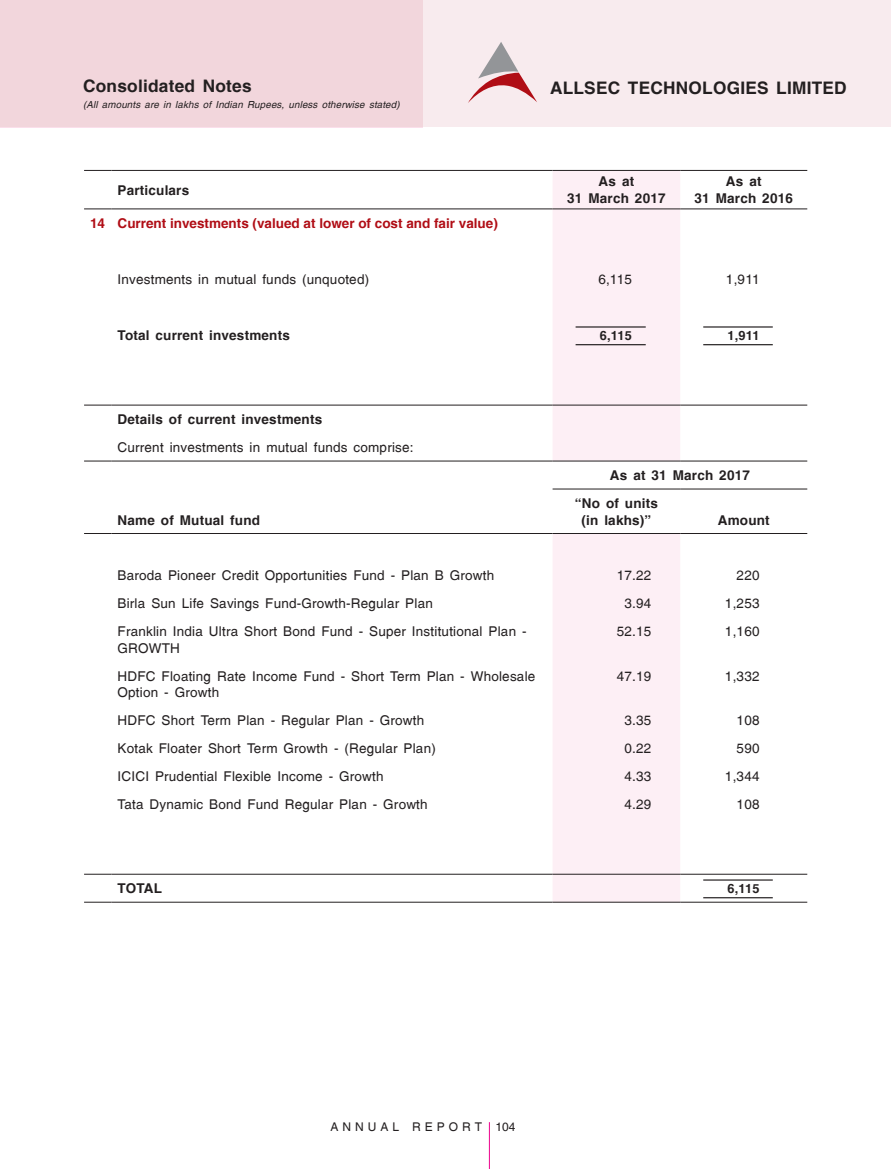
<style>
.page{position:relative;width:891px;height:1169px;background:#fff}
.page>*{position:absolute;margin:0;border:0;box-sizing:border-box;transform-origin:0 0}
.Header_bold{font:700 17.25px "Switzerland";letter-spacing:.015em;color:#231f20}
.Table_Text{font:13.5px/16.5px "Switzerland Plain";letter-spacing:.015em;color:#231f20}
.Table_Text-2{font:700 13.5px/16.5px "Switzerland";letter-spacing:.015em;color:#231f20;text-align:center}
.Subhead_1{font:700 13.5px "Switzerland";color:#b00d15}
.Rule_2{font:700 12.75px "Switzerland";letter-spacing:-.015em;color:#231f20}
.t1{font:12px "Switzerland Plain";letter-spacing:.335em;color:#231f20}
.Body_text{font:italic 9.75px "Switzerland";letter-spacing:.015em;color:#231f20}
</style>
<div class="page">
<div style="left:423px;top:0;width:468px;height:127px;background:#f8ebee"></div>
<hr style="left:489px;top:1122px;width:1px;height:47px;background:#ed028c">
<svg style="left:468px;top:42px;width:69px;height:61px"></svg>
<div style="left:0;top:0;width:423px;height:127px;background:#f2d6dc"></div>
<svg style="left:553px;top:171px;width:127px;height:730px;fill:#fdeff5"></svg>
<svg style="left:84px;top:170px;width:28px;height:1px"></svg>
<hr style="left:112px;top:170px;width:441px;height:1px;background:#231f20">
<hr style="left:553px;top:170px;width:127px;height:1px;background:#231f20">
<hr style="left:680px;top:170px;width:127px;height:1px;background:#231f20">
<svg style="left:84px;top:208px;width:28px;height:1px"></svg>
<hr style="left:112px;top:208px;width:441px;height:1px;background:#231f20">
<hr style="left:553px;top:208px;width:127px;height:1px;background:#231f20">
<hr style="left:680px;top:208px;width:127px;height:1px;background:#231f20">
<svg style="left:84px;top:405px;width:28px;height:1px"></svg>
<svg style="left:84px;top:461px;width:28px;height:1px"></svg>
<hr style="left:112px;top:461px;width:441px;height:1px;background:#231f20">
<svg style="left:84px;top:533px;width:28px;height:1px"></svg>
<hr style="left:112px;top:533px;width:441px;height:1px;background:#231f20">
<hr style="left:553px;top:533px;width:127px;height:1px;background:#231f20">
<hr style="left:680px;top:533px;width:127px;height:1px;background:#231f20">
<hr style="left:553px;top:461px;width:127px;height:1px;background:#231f20">
<hr style="left:680px;top:461px;width:127px;height:1px;background:#231f20">
<hr style="left:553px;top:488px;width:127px;height:1px;background:#231f20">
<hr style="left:680px;top:488px;width:127px;height:1px;background:#231f20">
<hr style="left:112px;top:405px;width:441px;height:1px;background:#231f20">
<hr style="left:553px;top:405px;width:127px;height:1px;background:#231f20">
<hr style="left:680px;top:405px;width:127px;height:1px;background:#231f20">
<svg style="left:84px;top:874px;width:28px;height:1px"></svg>
<hr style="left:112px;top:874px;width:441px;height:1px;background:#231f20">
<hr style="left:553px;top:874px;width:127px;height:1px;background:#231f20">
<hr style="left:680px;top:874px;width:127px;height:1px;background:#231f20">
<svg style="left:84px;top:901px;width:28px;height:1px"></svg>
<hr style="left:112px;top:901px;width:441px;height:1px;background:#231f20">
<hr style="left:553px;top:901px;width:127px;height:1px;background:#231f20">
<hr style="left:680px;top:901px;width:127px;height:1px;background:#231f20">
<hr style="left:576px;top:326px;width:70px;height:1px;background:#231f20">
<hr style="left:576px;top:344px;width:70px;height:1px;background:#231f20">
<hr style="left:703px;top:326px;width:70px;height:1px;background:#231f20">
<hr style="left:703px;top:344px;width:70px;height:1px;background:#231f20">
<hr style="left:703px;top:879px;width:70px;height:1px;background:#231f20">
<hr style="left:703px;top:897px;width:70px;height:1px;background:#231f20">
<p class="Header_bold" style="left:83px;top:75px;width:170px">Consolidated Notes</p>
<p class="Body_text" style="left:83px;top:99px;width:318px">(All amounts are in lakhs of Indian Rupees, unless otherwise stated)</p>
<p class="Header_bold" style="left:550px;top:78px;width:298px">ALLSEC TECHNOLOGIES LIMITED</p>
<p class="Table_Text-2" style="left:118px;top:181px;width:73px">Particulars</p>
<p class="Table_Text-2" style="left:567px;top:173px;width:100px">As at<br>31 March 2017</p>
<p class="Table_Text-2" style="left:695px;top:173px;width:100px">As at<br>31 March 2016</p>
<p class="Subhead_1" style="left:90px;top:215px;width:17px">14</p>
<p class="Subhead_1" style="left:118px;top:215px;width:382px">Current investments (valued at lower of cost and fair value)</p>
<p class="Table_Text" style="left:118px;top:271px;width:253px">Investments in mutual funds (unquoted)</p>
<p class="Table_Text" style="left:598px;top:271px;width:35px">6,115</p>
<p class="Table_Text" style="left:726px;top:271px;width:35px">1,911</p>
<p class="Table_Text-2" style="left:118px;top:327px;width:174px">Total current investments</p>
<p class="Rule_2" style="left:600px;top:327px;width:33px">6,115</p>
<p class="Rule_2" style="left:728px;top:327px;width:33px">1,911</p>
<p class="Table_Text-2" style="left:118px;top:411px;width:206px">Details of current investments</p>
<p class="Table_Text" style="left:118px;top:439px;width:298px">Current investments in mutual funds comprise:</p>
<p class="Table_Text-2" style="left:118px;top:511px;width:144px">Name of Mutual fund</p>
<p class="Table_Text-2" style="left:610px;top:467px;width:141px">As at 31 March 2017</p>
<p class="Table_Text-2" style="left:575px;top:495px;width:85px">“No of units (in lakhs)”</p>
<p class="Table_Text-2" style="left:718px;top:511px;width:53px">Amount</p>
<p class="Table_Text" style="left:118px;top:567px;width:378px">Baroda Pioneer Credit Opportunities Fund - Plan B Growth</p>
<p class="Table_Text" style="left:617px;top:567px;width:36px">17.22</p>
<p class="Table_Text" style="left:737px;top:567px;width:24px">220</p>
<p class="Table_Text" style="left:118px;top:595px;width:317px">Birla Sun Life Savings Fund-Growth-Regular Plan</p>
<p class="Table_Text" style="left:624px;top:595px;width:28px">3.94</p>
<p class="Table_Text" style="left:725px;top:595px;width:36px">1,253</p>
<p class="Table_Text" style="left:118px;top:623px;width:411px">Franklin India Ultra Short Bond Fund - Super Institutional Plan -<br>GROWTH</p>
<p class="Table_Text" style="left:617px;top:623px;width:36px">52.15</p>
<p class="Table_Text" style="left:725px;top:623px;width:36px">1,160</p>
<p class="Table_Text" style="left:118px;top:668px;width:419px">HDFC Floating Rate Income Fund - Short Term Plan - Wholesale<br>Option - Growth</p>
<p class="Table_Text" style="left:617px;top:668px;width:36px">47.19</p>
<p class="Table_Text" style="left:725px;top:668px;width:36px">1,332</p>
<p class="Table_Text" style="left:118px;top:712px;width:308px">HDFC Short Term Plan - Regular Plan - Growth</p>
<p class="Table_Text" style="left:624px;top:712px;width:28px">3.35</p>
<p class="Table_Text" style="left:737px;top:712px;width:24px">108</p>
<p class="Table_Text" style="left:118px;top:740px;width:320px">Kotak Floater Short Term Growth - (Regular Plan)</p>
<p class="Table_Text" style="left:624px;top:740px;width:28px">0.22</p>
<p class="Table_Text" style="left:737px;top:740px;width:24px">590</p>
<p class="Table_Text" style="left:118px;top:768px;width:268px">ICICI Prudential Flexible Income - Growth</p>
<p class="Table_Text" style="left:624px;top:768px;width:28px">4.33</p>
<p class="Table_Text" style="left:725px;top:768px;width:36px">1,344</p>
<p class="Table_Text" style="left:118px;top:796px;width:312px">Tata Dynamic Bond Fund Regular Plan - Growth</p>
<p class="Table_Text" style="left:624px;top:796px;width:28px">4.29</p>
<p class="Table_Text" style="left:737px;top:796px;width:24px">108</p>
<p class="Table_Text-2" style="left:118px;top:880px;width:46px">TOTAL</p>
<p class="Rule_2" style="left:728px;top:880px;width:33px">6,115</p>
<p class="t1" style="left:330px;top:1119px;width:187px">ANNUAL REPORT 104</p>
</div>
